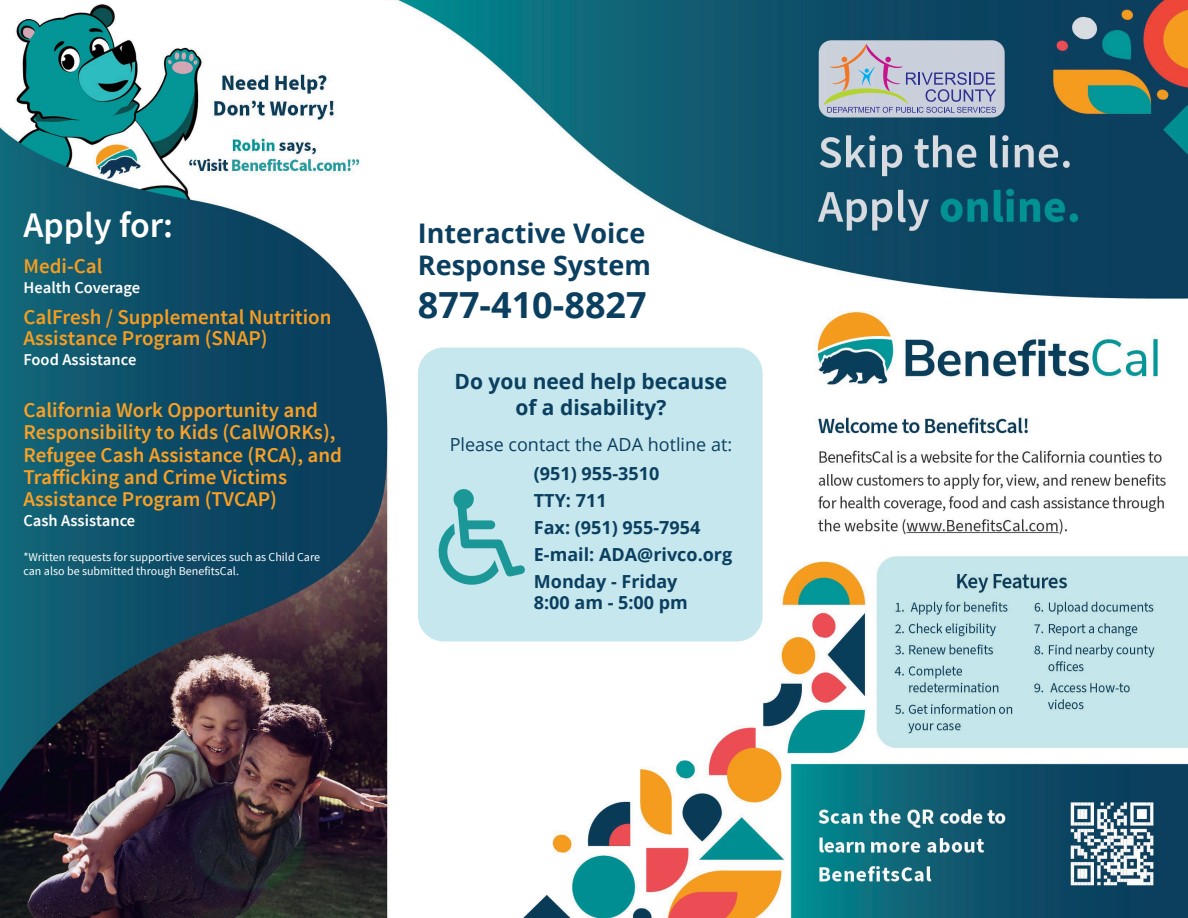
<style>
.page{position:relative;width:1188px;height:918px;background:#fff}
.page>*{position:absolute;margin:0;border:0;box-sizing:border-box;transform-origin:0 0}
.t1{font:700 36px "Open Sans";color:#0a3f60}
.t2{font:600 36px "Source Sans Pro";color:#fff}
.t3{font:700 27px/32.4px "Open Sans";color:#0a3f60}
.t4{font:600 21px/22.5px "Source Sans Pro";color:#f9a025}
.t5{font:600 21px/21px "Source Sans Pro";color:#f69d20}
.t6{font:700 21px/25.2px "Open Sans";color:#0a3f60;text-align:center}
.t7{font:700 18px/27px "Open Sans";color:#0a3f60}
.t8{font:18px "Open Sans";color:#0a3f60}
.t9{font:600 16.5px "Source Sans Pro";color:#fff}
.t10{font:12px/14.4px "Source Sans Pro";color:#fff}
</style>
<div class="page">
<img style="left:0;top:0;width:1188px;height:918px">
<svg style="left:824px;top:44px;width:172px;height:69px;background:#bbbcca"></svg>
<div style="left:418px;top:348px;width:345px;height:293px;background:#c6e7ed;border-radius:26px"></div>
<svg style="left:438px;top:489px;width:87px;height:96px"></svg>
<h1 class="t2" style="left:23px;top:202px;width:151px">Apply for:</h1>
<p class="t5" style="left:23px;top:256px;width:81px">Medi-Cal</p>
<p class="t9" style="left:23px;top:277px;width:118px">Health Coverage</p>
<p class="t5" style="left:23px;top:308px;width:310px">CalFresh / Supplemental Nutrition<br>Assistance Program (SNAP)</p>
<p class="t9" style="left:23px;top:349px;width:114px">Food Assistance</p>
<p class="t4" style="left:23px;top:399px;width:320px">California Work Opportunity and<br>Responsibility to Kids (CalWORKs),<br>Refugee Cash Assistance (RCA), and<br>Trafficking and Crime Victims<br>Assistance Program (TVCAP)</p>
<p class="t9" style="left:23px;top:510px;width:113px">Cash Assistance</p>
<p class="t10" style="left:23px;top:550px;width:298px">*Written requests for supportive services such as Child Care can also be submitted through BenefitsCal.</p>
<p class="t3" style="left:418px;top:216px;width:234px">Interactive Voice<br>Response System</p>
<h1 class="t1" style="left:418px;top:280px;width:230px">877-410-8827</h1>
<p class="t6" style="left:455px;top:369px;width:274px">Do you need help because of a disability?</p>
<p class="t8" style="left:450px;top:432px;width:284px">Please contact the ADA hotline at:</p>
<p class="t7" style="left:534px;top:459px;width:200px">(951) 955-3510<br>TTY: 711<br>Fax: (951) 955-7954<br>E-mail: ADA@rivco.org<br>Monday - Friday</p>
<p class="t7" style="left:534px;top:589px;width:156px">8:00 am - 5:00 pm</p>
</div>
